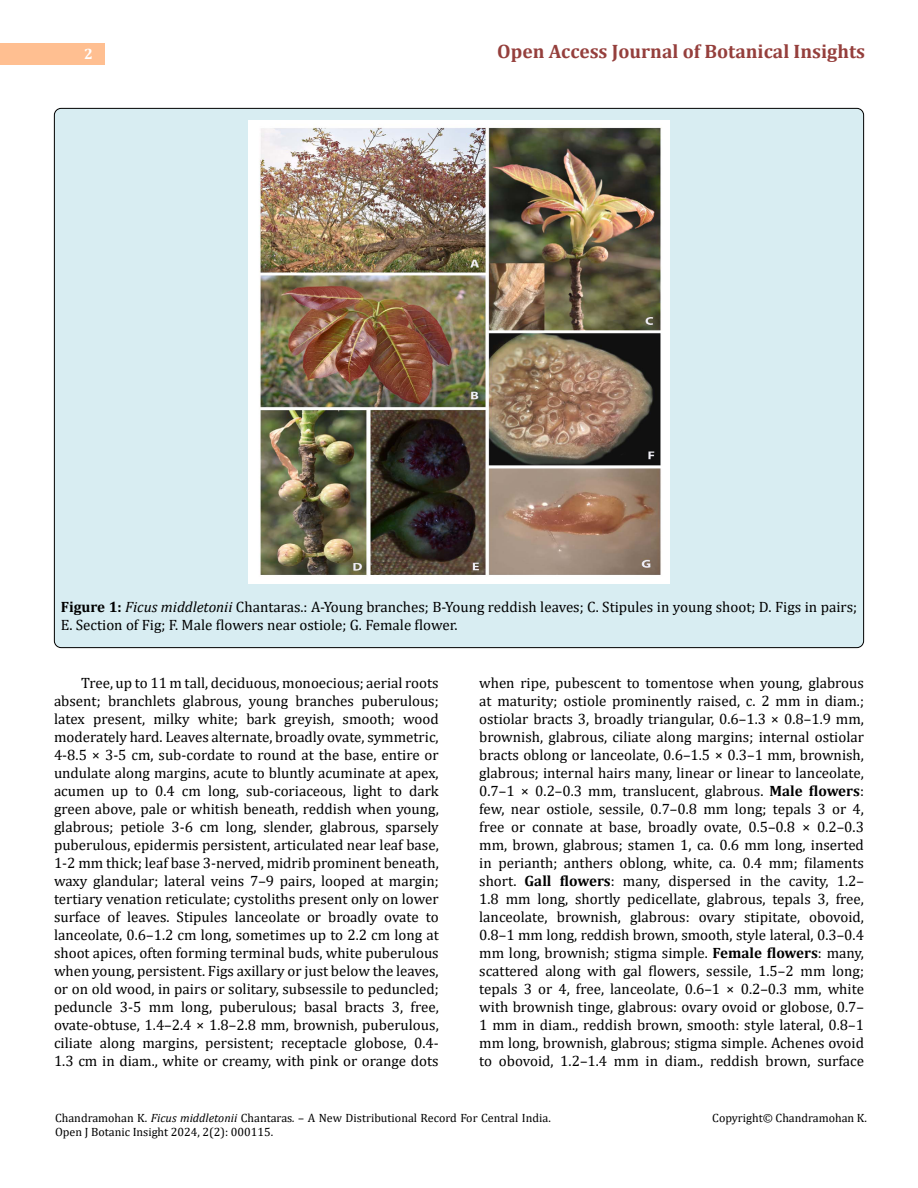
<style>
.page{position:relative;width:918px;height:1188px;background:#fff}
.page>*{position:absolute;margin:0;border:0;box-sizing:border-box;transform-origin:0 0}
.t1{font:700 19.5px "Cambria";color:#953f3c}
.t2{font:15px/18px "Cambria";color:#000;text-align:justify}
.t3{font:700 15px "Cambria";color:#fff}
.t4{font:12px/14.2px "Cambria";color:#000}
.s1{font-weight:700}
.s2{font-style:italic}
</style>
<div class="page">
<div style="left:0;top:43px;width:105px;height:21px;background:#ffbf91"></div>
<div style="left:54px;top:108px;width:810px;height:540px;background:#d8edf2;border-radius:7px"></div>
<img style="left:249px;top:120px;width:420px;height:463px">
<p class="t3" style="left:84px;top:44px;width:10px">2</p>
<h1 class="t1" style="left:497px;top:38px;width:369px">Open Access Journal of Botanical Insights</h1>
<p class="t2" style="left:61px;top:598px;width:798px"><span class="s1">Figure 1:</span> <span class="s2">Ficus middletonii</span> Chantaras.: A-Young branches; B-Young reddish leaves; C. Stipules in young shoot; D. Figs in pairs;<br>E. Section of Fig; F. Male flowers near ostiole; G. Female flower.</p>
<p class="t2" style="left:54px;top:674px;width:386px;text-indent:27px">Tree, up to 11 m tall, deciduous, monoecious; aerial roots absent; branchlets glabrous, young branches puberulous; latex present, milky white; bark greyish, smooth; wood moderately hard. Leaves alternate, broadly ovate, symmetric, 4-8.5 × 3-5 cm, sub-cordate to round at the base, entire or undulate along margins, acute to bluntly acuminate at apex, acumen up to 0.4 cm long, sub-coriaceous, light to dark green above, pale or whitish beneath, reddish when young, glabrous; petiole 3-6 cm long, slender, glabrous, sparsely puberulous, epidermis persistent, articulated near leaf base, 1-2 mm thick; leaf base 3-nerved, midrib prominent beneath, waxy glandular; lateral veins 7–9 pairs, looped at margin; tertiary venation reticulate; cystoliths present only on lower surface of leaves. Stipules lanceolate or broadly ovate to lanceolate, 0.6–1.2 cm long, sometimes up to 2.2 cm long at shoot apices, often forming terminal buds, white puberulous when young, persistent. Figs axillary or just below the leaves, or on old wood, in pairs or solitary, subsessile to peduncled; peduncle 3-5 mm long, puberulous; basal bracts 3, free, ovate-obtuse, 1.4–2.4 × 1.8–2.8 mm, brownish, puberulous, ciliate along margins, persistent; receptacle globose, 0.4- 1.3 cm in diam., white or creamy, with pink or orange dots</p>
<p class="t2" style="left:479px;top:674px;width:386px">when ripe, pubescent to tomentose when young, glabrous at maturity; ostiole prominently raised, c. 2 mm in diam.; ostiolar bracts 3, broadly triangular, 0.6–1.3 × 0.8–1.9 mm, brownish, glabrous, ciliate along margins; internal ostiolar bracts oblong or lanceolate, 0.6–1.5 × 0.3–1 mm, brownish, glabrous; internal hairs many, linear or linear to lanceolate, 0.7–1 × 0.2–0.3 mm, translucent, glabrous. <span class="s1">Male flowers</span>: few, near ostiole, sessile, 0.7–0.8 mm long; tepals 3 or 4, free or connate at base, broadly ovate, 0.5–0.8 × 0.2–0.3 mm, brown, glabrous; stamen 1, ca. 0.6 mm long, inserted in perianth; anthers oblong, white, ca. 0.4 mm; filaments short. <span class="s1">Gall flowers</span>: many, dispersed in the cavity, 1.2– 1.8 mm long, shortly pedicellate, glabrous, tepals 3, free, lanceolate, brownish, glabrous: ovary stipitate, obovoid, 0.8–1 mm long, reddish brown, smooth, style lateral, 0.3–0.4 mm long, brownish; stigma simple. <span class="s1">Female flowers</span>: many, scattered along with gal flowers, sessile, 1.5–2 mm long; tepals 3 or 4, free, lanceolate, 0.6–1 × 0.2–0.3 mm, white with brownish tinge, glabrous: ovary ovoid or globose, 0.7– 1 mm in diam., reddish brown, smooth: style lateral, 0.8–1 mm long, brownish, glabrous; stigma simple. Achenes ovoid to obovoid, 1.2–1.4 mm in diam., reddish brown, surface</p>
<p class="t4" style="left:55px;top:1111px;width:497px">Chandramohan K. <span class="s2">Ficus middletonii</span> Chantaras<span class="s2">.</span> – A New Distributional Record For Central India.<br>Open J Botanic Insight 2024, 2(2): 000115.</p>
<p class="t4" style="left:712px;top:1111px;width:156px">Copyright© Chandramohan K.</p>
</div>
